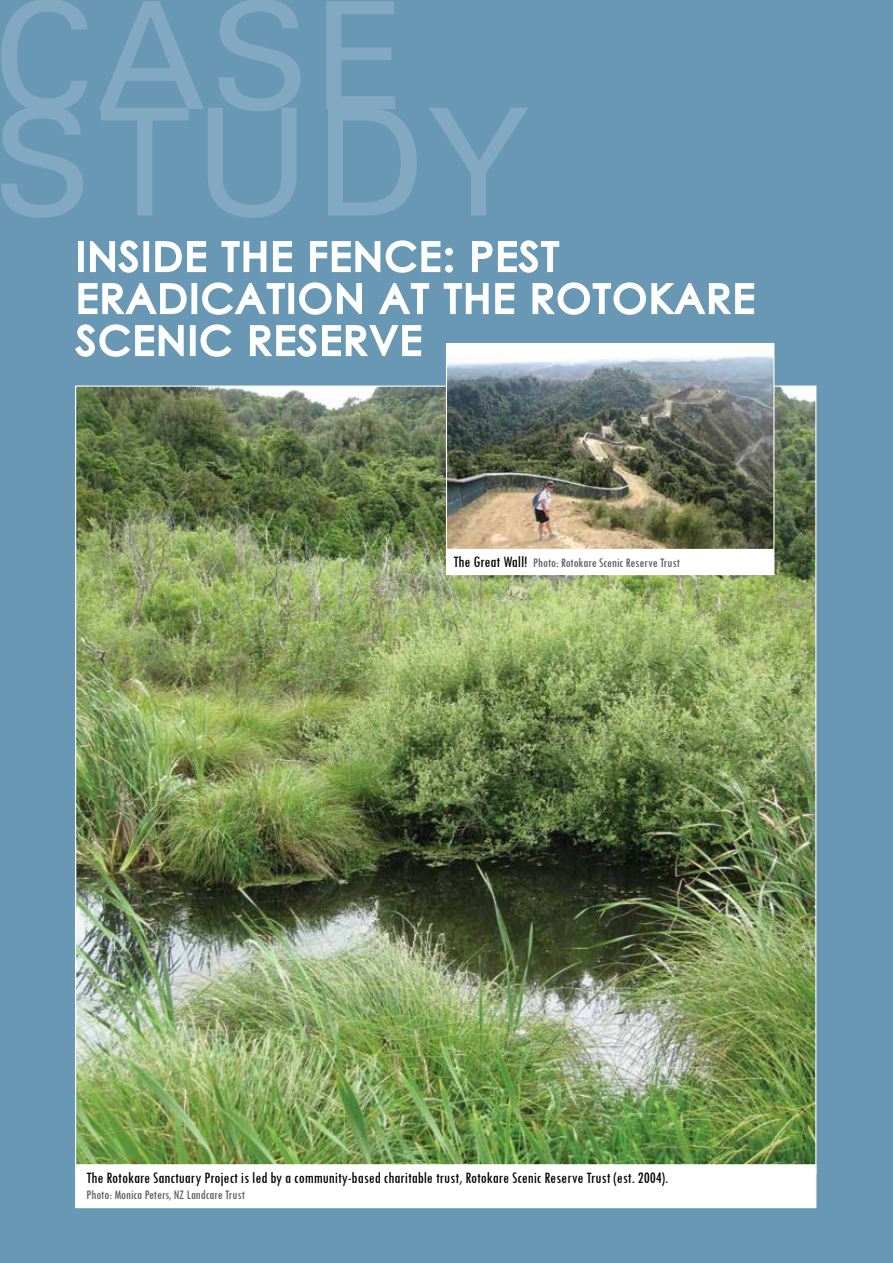
<style>
.page{position:relative;width:893px;height:1263px;background:#6998b4}
.page>*{position:absolute;margin:0;border:0;box-sizing:border-box;transform-origin:0 0}
.t1{font:150px/106.5px "Univers";letter-spacing:.03em;color:#83a9c2}
.t2{font:condensed 16.5px "Tw Cen";color:#000}
.t3{font:condensed 13.5px "Tw Cen";color:#58595b}
.s1{font-size:16.5px;color:#000}
</style>
<div class="page">
<img style="left:77px;top:388px;width:737px;height:776px">
<div style="left:78px;top:241px;width:6px;height:31px;border:3px solid #fff"></div>
<svg style="left:90px;top:240px;width:48px;height:33px"></svg>
<div style="left:143px;top:241px;width:6px;height:31px;border:3px solid #fff"></div>
<svg style="left:155px;top:241px;width:52px;height:32px"></svg>
<svg style="left:221px;top:241px;width:71px;height:32px"></svg>
<svg style="left:310px;top:240px;width:143px;height:33px"></svg>
<svg style="left:472px;top:240px;width:88px;height:33px"></svg>
<svg style="left:78px;top:283px;width:109px;height:32px"></svg>
<div style="left:191px;top:283px;width:6px;height:31px;border:3px solid #fff"></div>
<svg style="left:202px;top:282px;width:83px;height:33px"></svg>
<div style="left:288px;top:283px;width:6px;height:31px;border:3px solid #fff"></div>
<svg style="left:299px;top:282px;width:63px;height:33px"></svg>
<svg style="left:378px;top:283px;width:52px;height:32px"></svg>
<svg style="left:443px;top:283px;width:72px;height:32px"></svg>
<svg style="left:532px;top:282px;width:223px;height:33px"></svg>
<svg style="left:75px;top:324px;width:109px;height:33px"></svg>
<div style="left:190px;top:325px;width:6px;height:31px;border:3px solid #fff"></div>
<svg style="left:200px;top:324px;width:32px;height:33px"></svg>
<svg style="left:250px;top:324px;width:172px;height:33px"></svg>
<div style="left:75px;top:1164px;width:741px;height:44px;background:#fff;border:1px solid #fff"></div>
<div style="left:446px;top:344px;width:328px;height:231px;background:#fff"></div>
<img style="left:448px;top:355px;width:324px;height:194px">
<div style="left:446px;top:343px;width:328px;height:232px;border:1px solid #fff"></div>
<h1 class="t1" style="left:-7px;top:4px;width:536px">CASE<br>STUDY</h1>
<p class="t3" style="left:453px;top:554px;width:228px"><span class="s1">The Great Wall!</span> Photo: Rotokare Scenic Reserve Trust</p>
<p class="t2" style="left:87px;top:1167px;width:583px">The Rotokare Sanctuary Project is led by a community-based charitable trust, Rotokare Scenic Reserve Trust (est. 2004).</p>
<p class="t3" style="left:87px;top:1187px;width:160px">Photo: Monica Peters, NZ Landcare Trust</p>
</div>
